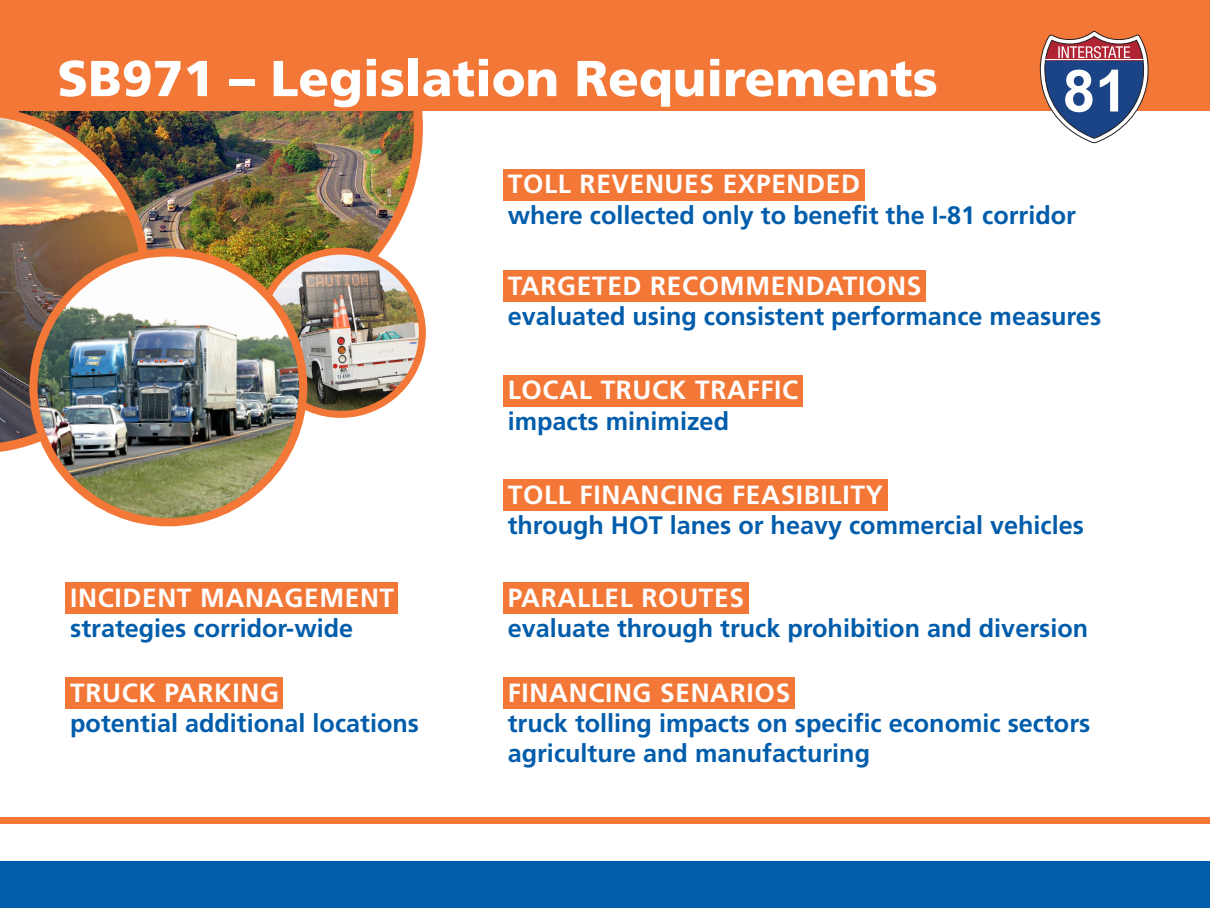
<style>
.page{position:relative;width:1210px;height:908px;background:#fff}
.page>*{position:absolute;margin:0;border:0;box-sizing:border-box;transform-origin:0 0}
.t1{font:700 58.24px "Arial";color:#fff}
.t2{font:900 50.4px "Frutiger LT Std";color:#fff}
.SHading{font:700 26.25px "Frutiger LT Std";letter-spacing:.025em;color:#fff}
.Paragraph_Style_1{font:700 25.2px/30.2px "Frutiger LT Std";color:#015dab}
</style>
<div class="page">
<div style="left:0;top:861px;width:1210px;height:46px;background:#015dab"></div>
<img style="left:150px;top:110px;width:273px;height:196px">
<img style="left:0;top:110px;width:150px;height:343px">
<img style="left:259px;top:251px;width:163px;height:163px;border-radius:82px">
<div style="left:256px;top:247px;width:170px;height:171px;border:7px solid #f37736;border-radius:50%"></div>
<img style="left:33px;top:252px;width:270px;height:270px;border-radius:135px">
<div style="left:29px;top:248px;width:278px;height:278px;border:8px solid #f37736;border-radius:50%"></div>
<div style="left:0;top:0;width:1210px;height:110px;background:#f37736"></div>
<div style="left:0;top:816px;width:1210px;height:7px;background:#f37736"></div>
<svg style="left:1040px;top:31px;width:109px;height:112px"></svg>
<div style="left:503px;top:677px;width:291px;height:30px;background:#f37736"></div>
<div style="left:503px;top:169px;width:361px;height:31px;background:#f37736"></div>
<div style="left:503px;top:479px;width:384px;height:31px;background:#f37736"></div>
<div style="left:503px;top:270px;width:422px;height:31px;background:#f37736"></div>
<div style="left:65px;top:582px;width:333px;height:31px;background:#f37736"></div>
<div style="left:65px;top:677px;width:218px;height:30px;background:#f37736"></div>
<div style="left:503px;top:375px;width:299px;height:31px;background:#f37736"></div>
<div style="left:503px;top:582px;width:245px;height:31px;background:#f37736"></div>
<p class="t2" style="left:57px;top:48px;width:882px">SB971 – Legislation Requirements</p>
<h1 class="t1" style="left:1062px;top:50px;width:66px">81</h1>
<p class="SHading" style="left:508px;top:169px;width:354px">TOLL REVENUES EXPENDED</p>
<p class="Paragraph_Style_1" style="left:508px;top:200px;width:570px">where collected only to benefit the I-81 corridor</p>
<p class="SHading" style="left:508px;top:270px;width:415px">TARGETED RECOMMENDATIONS</p>
<p class="Paragraph_Style_1" style="left:508px;top:301px;width:595px">evaluated using consistent performance measures</p>
<p class="SHading" style="left:508px;top:375px;width:292px">LOCAL TRUCK TRAFFIC</p>
<p class="Paragraph_Style_1" style="left:508px;top:406px;width:223px">impacts minimized</p>
<p class="SHading" style="left:70px;top:582px;width:325px">INCIDENT MANAGEMENT</p>
<p class="Paragraph_Style_1" style="left:70px;top:613px;width:284px">strategies corridor-wide</p>
<p class="SHading" style="left:70px;top:676px;width:210px">TRUCK PARKING</p>
<p class="Paragraph_Style_1" style="left:70px;top:707px;width:350px">potential additional locations</p>
<p class="SHading" style="left:508px;top:479px;width:377px">TOLL FINANCING FEASIBILITY</p>
<p class="Paragraph_Style_1" style="left:508px;top:510px;width:578px">through HOT lanes or heavy commercial vehicles</p>
<p class="SHading" style="left:508px;top:582px;width:238px">PARALLEL ROUTES</p>
<p class="Paragraph_Style_1" style="left:508px;top:613px;width:582px">evaluate through truck prohibition and diversion</p>
<p class="SHading" style="left:508px;top:676px;width:284px">FINANCING SENARIOS</p>
<p class="Paragraph_Style_1" style="left:508px;top:707px;width:584px">truck tolling impacts on specific economic sectors agriculture and manufacturing</p>
</div>
